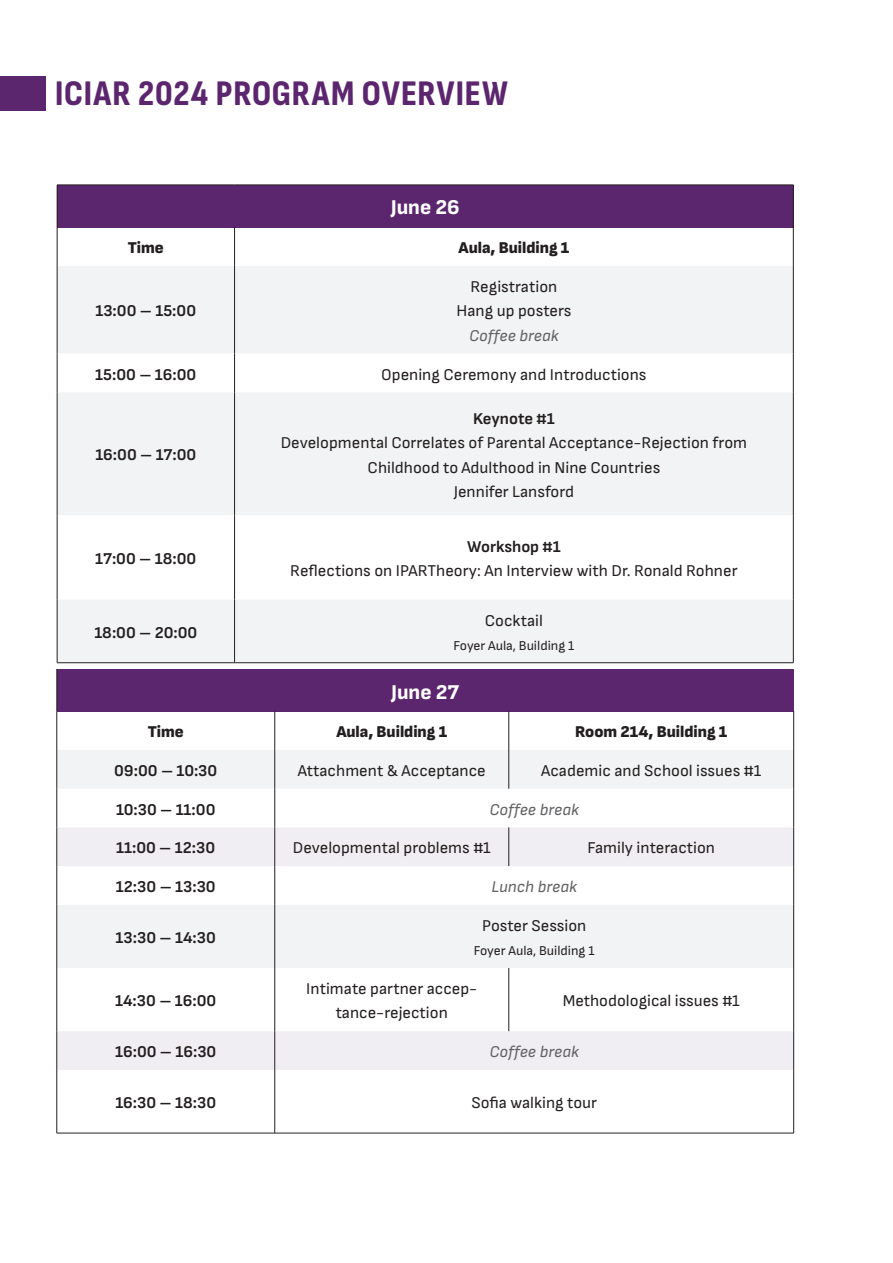
<style>
.page{position:relative;width:893px;height:1263px;background:#fff}
.page>*{position:absolute;margin:0;border:0;box-sizing:border-box;transform-origin:0 0}
.Heading_1{font:800 36px "Sofia Sans Cond";letter-spacing:.025em;color:#5c266e}
.t1{font:800 21px "Sofia Sans";color:#fff}
.t2{font:16.5px/24.5px "Sofia Sans";color:#231f20;text-align:center}
.t3{font:700 16.5px "Sofia Sans";color:#231f20}
.t4{font:900 16.5px "Sofia Sans";color:#231f20}
.t5{font:italic 16.5px "Sofia Sans";color:#636366}
.t6{font:13.5px "Sofia Sans";color:#231f20}
</style>
<div class="page">
<div style="left:57px;top:185px;width:736px;height:42px;background:#5c266e"></div>
<svg style="left:58px;top:266px;width:735px;height:396px;fill:#f2f3f4"></svg>
<hr style="left:57px;top:185px;width:178px;height:1px;background:#231f20">
<hr style="left:57px;top:185px;width:1px;height:42px;background:#231f20">
<hr style="left:235px;top:185px;width:558px;height:1px;background:#231f20">
<hr style="left:793px;top:185px;width:1px;height:42px;background:#231f20">
<hr style="left:234px;top:266px;width:1px;height:88px;background:#231f20">
<hr style="left:57px;top:354px;width:1px;height:38px;background:#231f20">
<hr style="left:234px;top:354px;width:1px;height:38px;background:#231f20">
<hr style="left:793px;top:354px;width:1px;height:38px;background:#231f20">
<hr style="left:57px;top:392px;width:1px;height:123px;background:#231f20">
<hr style="left:57px;top:515px;width:1px;height:85px;background:#231f20">
<hr style="left:234px;top:515px;width:1px;height:85px;background:#231f20">
<hr style="left:793px;top:515px;width:1px;height:85px;background:#231f20">
<hr style="left:57px;top:600px;width:1px;height:62px;background:#231f20">
<hr style="left:57px;top:266px;width:1px;height:88px;background:#231f20">
<hr style="left:793px;top:266px;width:1px;height:88px;background:#231f20">
<hr style="left:234px;top:392px;width:1px;height:123px;background:#231f20">
<hr style="left:793px;top:392px;width:1px;height:123px;background:#231f20">
<hr style="left:793px;top:600px;width:1px;height:62px;background:#231f20">
<hr style="left:234px;top:600px;width:1px;height:62px;background:#231f20">
<hr style="left:57px;top:662px;width:178px;height:1px;background:#231f20">
<hr style="left:235px;top:662px;width:558px;height:1px;background:#231f20">
<hr style="left:57px;top:227px;width:1px;height:39px;background:#231f20">
<hr style="left:234px;top:227px;width:1px;height:39px;background:#231f20">
<hr style="left:793px;top:227px;width:1px;height:39px;background:#231f20">
<div style="left:57px;top:669px;width:737px;height:42px;background:#5c266e"></div>
<svg style="left:58px;top:750px;width:735px;height:77px;fill:#f5f6f7"></svg>
<svg style="left:58px;top:827px;width:735px;height:243px;fill:#f2f3f4"></svg>
<hr style="left:57px;top:669px;width:1px;height:42px;background:#231f20">
<hr style="left:57px;top:789px;width:1px;height:38px;background:#231f20">
<hr style="left:793px;top:789px;width:1px;height:38px;background:#231f20">
<hr style="left:793px;top:827px;width:1px;height:39px;background:#231f20">
<hr style="left:57px;top:866px;width:1px;height:39px;background:#231f20">
<hr style="left:793px;top:866px;width:1px;height:39px;background:#231f20">
<hr style="left:57px;top:968px;width:1px;height:63px;background:#231f20">
<hr style="left:57px;top:1031px;width:1px;height:39px;background:#231f20">
<hr style="left:57px;top:1070px;width:1px;height:63px;background:#231f20">
<hr style="left:793px;top:1070px;width:1px;height:63px;background:#231f20">
<hr style="left:57px;top:711px;width:1px;height:39px;background:#231f20">
<hr style="left:793px;top:711px;width:1px;height:39px;background:#231f20">
<hr style="left:57px;top:750px;width:1px;height:39px;background:#231f20">
<hr style="left:57px;top:1133px;width:218px;height:1px;background:#231f20">
<hr style="left:275px;top:1133px;width:234px;height:1px;background:#231f20">
<hr style="left:509px;top:1133px;width:285px;height:1px;background:#231f20">
<hr style="left:793px;top:750px;width:1px;height:39px;background:#231f20">
<hr style="left:793px;top:968px;width:1px;height:63px;background:#231f20">
<hr style="left:793px;top:905px;width:1px;height:63px;background:#231f20">
<hr style="left:57px;top:905px;width:1px;height:63px;background:#231f20">
<hr style="left:57px;top:827px;width:1px;height:39px;background:#231f20">
<hr style="left:274px;top:711px;width:1px;height:39px;background:#231f20">
<hr style="left:508px;top:711px;width:1px;height:39px;background:#231f20">
<hr style="left:274px;top:789px;width:1px;height:38px;background:#231f20">
<hr style="left:274px;top:827px;width:1px;height:39px;background:#231f20">
<hr style="left:508px;top:827px;width:1px;height:39px;background:#231f20">
<hr style="left:274px;top:866px;width:1px;height:39px;background:#231f20">
<hr style="left:274px;top:905px;width:1px;height:63px;background:#231f20">
<hr style="left:274px;top:968px;width:1px;height:63px;background:#231f20">
<hr style="left:508px;top:968px;width:1px;height:63px;background:#231f20">
<hr style="left:274px;top:1070px;width:1px;height:63px;background:#231f20">
<hr style="left:274px;top:750px;width:1px;height:39px;background:#231f20">
<hr style="left:274px;top:1031px;width:1px;height:39px;background:#231f20">
<hr style="left:793px;top:1031px;width:1px;height:39px;background:#231f20">
<hr style="left:508px;top:750px;width:1px;height:39px;background:#231f20">
<div style="left:0;top:77px;width:45px;height:34px;background:#5c266e"></div>
<p class="Heading_1" style="left:55px;top:72px;width:454px">ICIAR 2024 PROGRAM OVERVIEW</p>
<p class="t1" style="left:391px;top:195px;width:70px">June 26</p>
<p class="t4" style="left:128px;top:237px;width:38px">Time</p>
<p class="t4" style="left:459px;top:237px;width:112px">Aula, Building 1</p>
<p class="t3" style="left:95px;top:301px;width:102px">13:00 – 15:00</p>
<p class="t2" style="left:470px;top:274px;width:88px">Registration</p>
<p class="t2" style="left:456px;top:299px;width:116px">Hang up posters</p>
<p class="t5" style="left:469px;top:326px;width:91px">Coffee break</p>
<p class="t3" style="left:95px;top:364px;width:103px">15:00 – 16:00</p>
<p class="t2" style="left:381px;top:362px;width:267px">Opening Ceremony and Introductions</p>
<p class="t3" style="left:95px;top:445px;width:102px">16:00 – 17:00</p>
<p class="t3" style="left:95px;top:549px;width:103px">17:00 – 18:00</p>
<p class="t3" style="left:94px;top:623px;width:105px">18:00 – 20:00</p>
<p class="t3" style="left:473px;top:409px;width:83px">Keynote #1</p>
<p class="t2" style="left:281px;top:430px;width:468px">Developmental Correlates of Parental Acceptance-Rejection from<br>Childhood to Adulthood in Nine Countries</p>
<p class="t2" style="left:454px;top:479px;width:122px">Jennifer Lansford</p>
<p class="t3" style="left:467px;top:537px;width:95px">Workshop #1</p>
<p class="t2" style="left:290px;top:558px;width:449px">Reflections on IPARTheory: An Interview with Dr. Ronald Rohner</p>
<p class="t2" style="left:485px;top:608px;width:59px">Cocktail</p>
<p class="t6" style="left:454px;top:638px;width:122px">Foyer Aula, Building 1</p>
<p class="t1" style="left:391px;top:679px;width:70px">June 27</p>
<p class="t4" style="left:148px;top:721px;width:38px">Time</p>
<p class="t4" style="left:336px;top:721px;width:112px">Aula, Building 1</p>
<p class="t4" style="left:575px;top:721px;width:154px">Room 214, Building 1</p>
<p class="t3" style="left:114px;top:761px;width:105px">09:00 – 10:30</p>
<p class="t2" style="left:298px;top:758px;width:190px">Attachment &amp; Acceptance</p>
<p class="t2" style="left:541px;top:758px;width:221px">Academic and School issues #1</p>
<p class="t3" style="left:116px;top:799px;width:101px">10:30 – 11:00</p>
<p class="t5" style="left:489px;top:800px;width:91px">Coffee break</p>
<p class="t3" style="left:116px;top:838px;width:101px">11:00 – 12:30</p>
<p class="t2" style="left:293px;top:836px;width:199px">Developmental problems #1</p>
<p class="t2" style="left:587px;top:836px;width:129px">Family interaction</p>
<p class="t3" style="left:116px;top:877px;width:101px">12:30 – 13:30</p>
<p class="t5" style="left:491px;top:877px;width:87px">Lunch break</p>
<p class="t3" style="left:116px;top:928px;width:102px">13:30 – 14:30</p>
<p class="t2" style="left:482px;top:913px;width:106px">Poster Session</p>
<p class="t6" style="left:474px;top:943px;width:122px">Foyer Aula, Building 1</p>
<p class="t3" style="left:115px;top:991px;width:103px">14:30 – 16:00</p>
<p class="t2" style="left:306px;top:976px;width:173px">Intimate partner accep&shy;tance-rejection</p>
<p class="t2" style="left:563px;top:988px;width:179px">Methodological issues #1</p>
<p class="t3" style="left:115px;top:1042px;width:103px">16:00 – 16:30</p>
<p class="t5" style="left:489px;top:1042px;width:91px">Coffee break</p>
<p class="t3" style="left:115px;top:1093px;width:102px">16:30 – 18:30</p>
<p class="t2" style="left:471px;top:1090px;width:127px">Sofia walking tour</p>
</div>
